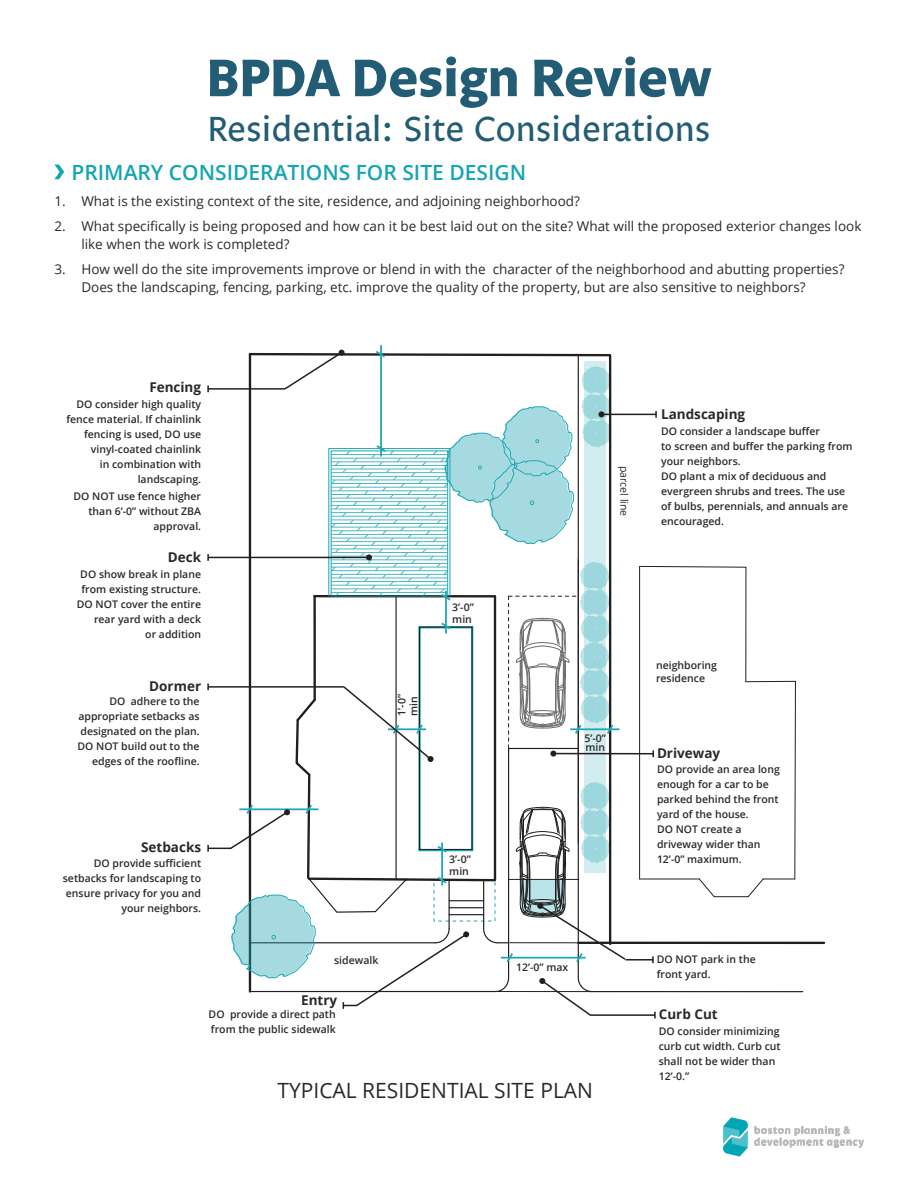
<style>
.page{position:relative;width:918px;height:1188px;background:#fff}
.page>*{position:absolute;margin:0;border:0;box-sizing:border-box;transform-origin:0 0}
.t1{font:700 54px "Legato OT";color:#225d75}
.t2{font:36px "Legato OT";color:#225d75}
.t3{font:600 21px "Open Sans";color:#16a5b3}
.t4{font:21px "Open Sans";color:#292929}
.t5{font:13.5px/18px "Open Sans";color:#292929}
.t6{font:700 13.5px "Open Sans";color:#292929}
.t7{font:600 10.5px/15px "Open Sans";color:#292929}
.t8{font:10.5px "Open Sans";color:#292929}
</style>
<div class="page">
<hr style="left:578px;top:942px;width:246px;height:2px;background:#231f20">
<hr style="left:380px;top:345px;width:2px;height:112px;background:#1da6b3">
<img style="left:723px;top:1117px;width:141px;height:39px">
<svg style="left:207px;top:349px;width:597px;height:669px"></svg>
<svg style="left:54px;top:165px;width:10px;height:14px"></svg>
<p class="t1" style="left:206px;top:47px;width:507px">BPDA Design Review</p>
<p class="t2" style="left:207px;top:108px;width:505px">Residential: Site Considerations</p>
<p class="t3" style="left:72px;top:158px;width:456px">PRIMARY CONSIDERATIONS FOR SITE DESIGN</p>
<p class="t5" style="left:54px;top:192px;width:527px">1. What is the existing context of the site, residence, and adjoining neighborhood?</p>
<p class="t5" style="left:81px;top:217px;width:782px;text-indent:-27px">2. What specifically is being proposed and how can it be best laid out on the site? What will the proposed exterior changes look like when the work is completed?</p>
<p class="t5" style="left:81px;top:259px;width:765px;text-indent:-27px">3. How well do the site improvements improve or blend in with the character of the neighborhood and abutting properties?<br>Does the landscaping, fencing, parking, etc. improve the quality of the property, but are also sensitive to neighbors?</p>
<p class="t6" style="left:149px;top:378px;width:53px">Fencing</p>
<p class="t7" style="left:66px;top:397px;width:136px;text-align:right">DO consider high quality fence material. If chainlink fencing is used, DO use vinyl-coated chainlink<br>in combination with landscaping.</p>
<p class="t7" style="left:74px;top:488px;width:129px;text-align:right">DO NOT use fence higher than 6’-0” without ZBA approval.</p>
<p class="t6" style="left:168px;top:547px;width:35px">Deck</p>
<p class="t7" style="left:80px;top:566px;width:122px">DO show break in plane from existing structure.</p>
<p class="t7" style="left:77px;top:597px;width:126px;text-align:right">DO NOT cover the entire rear yard with a deck</p>
<p class="t7" style="left:145px;top:627px;width:57px">or addition</p>
<p class="t6" style="left:149px;top:677px;width:53px">Dormer</p>
<p class="t7" style="left:78px;top:694px;width:123px;text-align:justify;text-indent:31px">DO adhere to the appropriate setbacks as designated on the plan.</p>
<p class="t7" style="left:77px;top:739px;width:124px;text-align:right">DO NOT build out to the edges of the roofline.</p>
<p class="t7" style="left:394px;top:716px;width:23px;rotate:-90deg">1’-0”</p>
<p class="t7" style="left:406px;top:716px;width:21px;rotate:-90deg">min</p>
<p class="t7" style="left:452px;top:599px;width:23px">3’-0”</p>
<p class="t7" style="left:452px;top:611px;width:21px">min</p>
<p class="t8" style="left:631px;top:466px;width:52px;rotate:90deg">parcel line</p>
<p class="t7" style="left:585px;top:731px;width:23px">5’-0”</p>
<p class="t7" style="left:586px;top:740px;width:21px">min</p>
<p class="t6" style="left:141px;top:838px;width:61px">Setbacks</p>
<p class="t7" style="left:63px;top:855px;width:140px;text-align:right">DO provide sufficient setbacks for landscaping to ensure privacy for you and your neighbors.</p>
<p class="t7" style="left:334px;top:953px;width:46px">sidewalk</p>
<p class="t6" style="left:301px;top:991px;width:38px">Entry</p>
<p class="t7" style="left:209px;top:1006px;width:129px">DO provide a direct path from the public sidewalk</p>
<p class="t7" style="left:449px;top:852px;width:23px">3’-0”</p>
<p class="t7" style="left:449px;top:864px;width:21px">min</p>
<p class="t7" style="left:516px;top:959px;width:54px">12’-0” max</p>
<p class="t4" style="left:277px;top:1076px;width:317px">TYPICAL RESIDENTIAL SITE PLAN</p>
<p class="t6" style="left:661px;top:405px;width:86px">Landscaping</p>
<p class="t7" style="left:661px;top:423px;width:161px">DO consider a landscape buffer</p>
<p class="t7" style="left:661px;top:438px;width:193px">to screen and buffer the parking from your neighbors.</p>
<p class="t7" style="left:661px;top:468px;width:189px">DO plant a mix of deciduous and evergreen shrubs and trees. The use of bulbs, perennials, and annuals are encouraged.</p>
<p class="t7" style="left:656px;top:657px;width:63px">neighboring</p>
<p class="t7" style="left:656px;top:671px;width:51px">residence</p>
<p class="t6" style="left:657px;top:743px;width:65px">Driveway</p>
<p class="t7" style="left:657px;top:761px;width:124px">DO provide an area long enough for a car to be parked behind the front yard of the house.</p>
<p class="t7" style="left:657px;top:821px;width:105px">DO NOT create a driveway wider than</p>
<p class="t7" style="left:657px;top:851px;width:86px">12’-0” maximum.</p>
<p class="t7" style="left:657px;top:951px;width:100px">DO NOT park in the front yard.</p>
<p class="t6" style="left:659px;top:1005px;width:60px">Curb Cut</p>
<p class="t7" style="left:659px;top:1023px;width:123px">DO consider minimizing curb cut width. Curb cut shall not be wider than<br>12’-0.”</p>
</div>
